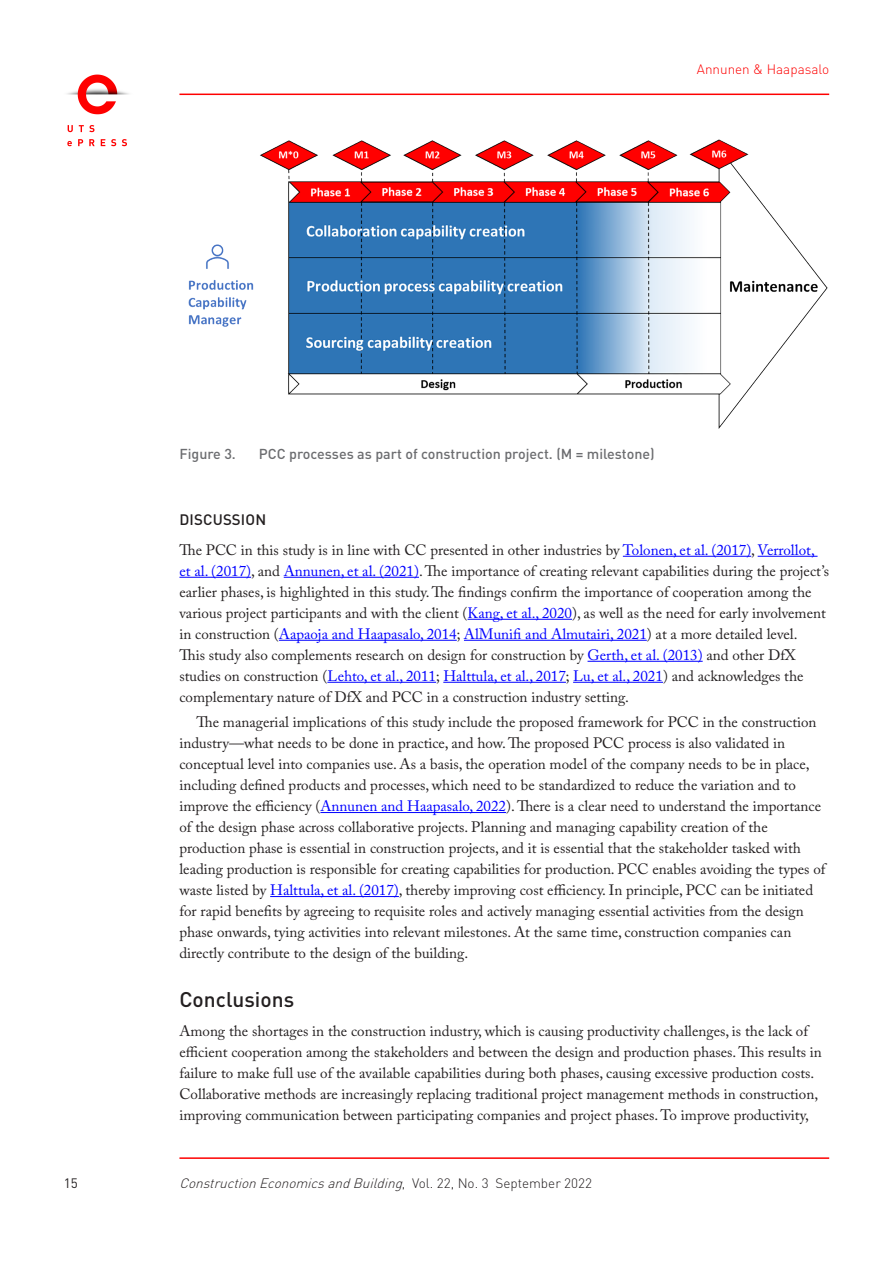
<style>
.page{position:relative;width:893px;height:1263px;background:#fff}
.page>*{position:absolute;margin:0;border:0;box-sizing:border-box;transform-origin:0 0}
.t1{font:500 21px "DIN Pro";color:#231f20}
.t2{font:15px/21px "Adobe Caslon Pro";color:#231f20}
.t3{font:500 15px "DIN Pro";letter-spacing:.01em;color:#231f20}
.t4{font:500 14.25px "DIN";color:#6c6d70}
.t5{font:italic 300 13.5px "DIN Pro";color:#231f20}
.t6{font:300 13.5px "DIN Pro";color:#fe0000}
.t7{font:13.5px "DIN Pro";color:#231f20}
.s1{color:#00f}
.s2{font-style:normal}
</style>
<div class="page">
<hr style="left:179px;top:1157px;width:650px;height:2px;background:#fe0000">
<hr style="left:623px;top:556px;width:128px;height:1px;background:#00f">
<hr style="left:758px;top:556px;width:59px;height:1px;background:#00f">
<hr style="left:179px;top:577px;width:72px;height:1px;background:#00f">
<hr style="left:284px;top:577px;width:135px;height:1px;background:#00f">
<hr style="left:467px;top:619px;width:105px;height:1px;background:#00f">
<hr style="left:279px;top:640px;width:178px;height:1px;background:#00f">
<hr style="left:464px;top:640px;width:183px;height:1px;background:#00f">
<hr style="left:588px;top:661px;width:115px;height:1px;background:#00f">
<hr style="left:327px;top:682px;width:109px;height:1px;background:#00f">
<hr style="left:443px;top:682px;width:123px;height:1px;background:#00f">
<hr style="left:573px;top:682px;width:90px;height:1px;background:#00f">
<hr style="left:320px;top:812px;width:186px;height:1px;background:#00f">
<hr style="left:270px;top:896px;width:129px;height:1px;background:#00f">
<img style="left:188px;top:139px;width:640px;height:290px">
<img style="left:67px;top:74px;width:62px;height:73px">
<hr style="left:179px;top:94px;width:650px;height:1px;background:#fe0000">
<p class="t6" style="left:697px;top:60px;width:134px">Annunen &amp; Haapasalo</p>
<p class="t4" style="left:179px;top:444px;width:58px">Figure 3.</p>
<p class="t4" style="left:259px;top:444px;width:397px">PCC processes as part of construction project. (M = milestone)</p>
<p class="t3" style="left:180px;top:510px;width:88px">DISCUSSION</p>
<p class="t2" style="left:179px;top:539px;width:651px">The PCC in this study is in line with CC presented in other industries by <span class="s1">Tolonen, et al. (2017)</span>, <span class="s1">Verrollot, et al. (2017)</span>, and <span class="s1">Annunen, et al. (2021)</span>. The importance of creating relevant capabilities during the project’s earlier phases, is highlighted in this study. The findings confirm the importance of cooperation among the various project participants and with the client (<span class="s1">Kang, et al., 2020</span>), as well as the need for early involvement in construction (<span class="s1">Aapaoja and Haapasalo, 2014</span>; <span class="s1">AlMunifi and Almutairi, 2021</span>) at a more detailed level.<br>This study also complements research on design for construction by <span class="s1">Gerth, et al. (2013)</span> and other DfX studies on construction (<span class="s1">Lehto, et al., 2011</span>; <span class="s1">Halttula, et al., 2017</span>; <span class="s1">Lu, et al., 2021</span>) and acknowledges the complementary nature of DfX and PCC in a construction industry setting.</p>
<p class="t2" style="left:179px;top:711px;width:648px;text-indent:17px">The managerial implications of this study include the proposed framework for PCC in the construction industry—what needs to be done in practice, and how. The proposed PCC process is also validated in conceptual level into companies use. As a basis, the operation model of the company needs to be in place, including defined products and processes, which need to be standardized to reduce the variation and to improve the efficiency (<span class="s1">Annunen and Haapasalo, 2022</span>). There is a clear need to understand the importance of the design phase across collaborative projects. Planning and managing capability creation of the production phase is essential in construction projects, and it is essential that the stakeholder tasked with leading production is responsible for creating capabilities for production. PCC enables avoiding the types of waste listed by <span class="s1">Halttula, et al. (2017)</span>, thereby improving cost efficiency. In principle, PCC can be initiated for rapid benefits by agreeing to requisite roles and actively managing essential activities from the design phase onwards, tying activities into relevant milestones. At the same time, construction companies can directly contribute to the design of the building.</p>
<h1 class="t1" style="left:179px;top:985px;width:116px">Conclusions</h1>
<p class="t2" style="left:179px;top:1020px;width:644px">Among the shortages in the construction industry, which is causing productivity challenges, is the lack of efficient cooperation among the stakeholders and between the design and production phases. This results in failure to make full use of the available capabilities during both phases, causing excessive production costs.<br>Collaborative methods are increasingly replacing traditional project management methods in construction, improving communication between participating companies and project phases. To improve productivity,</p>
<p class="t7" style="left:64px;top:1174px;width:16px">15</p>
<p class="t5" style="left:179px;top:1174px;width:414px">ConstructionEconomicsandBuilding<span class="s2">, Vo l . 2 2 , N o . 3 S e p t e m b e r 2 0 2 2</span></p>
</div>
